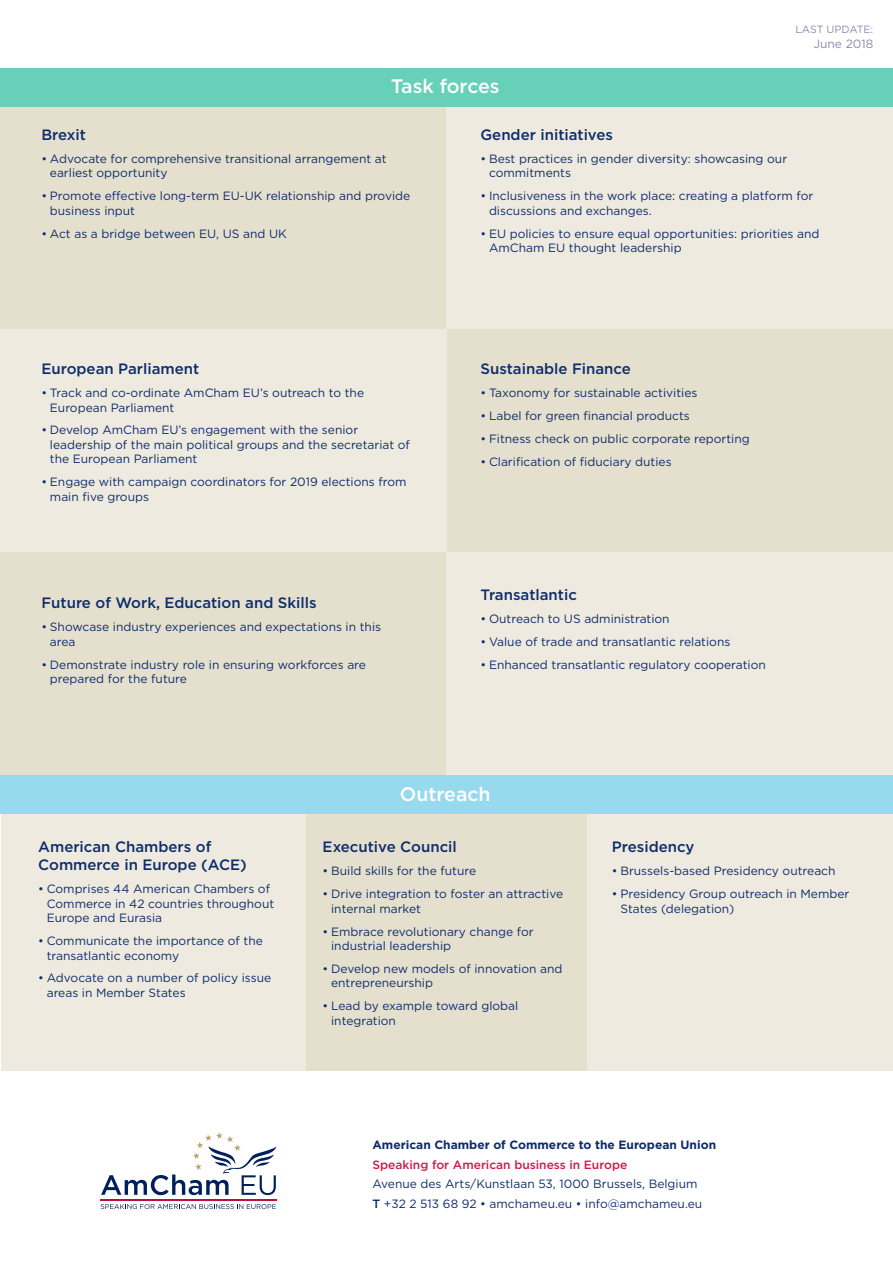
<style>
.page{position:relative;width:893px;height:1263px;background:#fff}
.page>*{position:absolute;margin:0;border:0;box-sizing:border-box;transform-origin:0 0}
.t1{font:500 19.5px "Gotham";color:#fff}
.t2{font:500 15px/18px "Gotham";color:#0d2c6c}
.t3{font:12px/14.4px "Gotham";color:#0d2c6c}
.t4{font:700 12px "Gotham";color:#0d2c6c}
.t5{font:500 12px "Gotham";color:#d11947}
.t6{font:12px "Gotham";color:#888cb3}
.t7{font:10.5px "Gotham";letter-spacing:-.005em;color:#888cb3}
.s1{font-weight:500}
</style>
<div class="page">
<div style="left:0;top:107px;width:446px;height:222px;background:#e5e0ce"></div>
<div style="left:447px;top:329px;width:446px;height:223px;background:#e5e0ce"></div>
<div style="left:0;top:552px;width:447px;height:223px;background:#e5e0ce"></div>
<div style="left:0;top:329px;width:446px;height:223px;background:#eeeadf"></div>
<div style="left:447px;top:107px;width:446px;height:222px;background:#eeeadf"></div>
<div style="left:447px;top:552px;width:446px;height:223px;background:#eeeadf"></div>
<div style="left:0;top:68px;width:893px;height:39px;background:#66d0b8"></div>
<div style="left:1px;top:814px;width:306px;height:256px;background:#eeeadf"></div>
<div style="left:587px;top:814px;width:306px;height:256px;background:#eeeadf"></div>
<div style="left:307px;top:814px;width:280px;height:256px;background:#e5e0ce"></div>
<div style="left:0;top:775px;width:893px;height:39px;background:#98daed"></div>
<hr style="left:100px;top:1199px;width:176px;height:1px;background:#bf0d3e">
<svg style="left:101px;top:1132px;width:175px;height:63px"></svg>
<svg style="left:101px;top:1204px;width:175px;height:5px"></svg>
<h1 class="t1" style="left:391px;top:74px;width:110px">Task forces</h1>
<p class="t7" style="left:795px;top:23px;width:79px">LAST UPDATE:</p>
<p class="t6" style="left:813px;top:36px;width:61px">June 2018</p>
<p class="t2" style="left:41px;top:125px;width:46px">Brexit</p>
<p class="t3" style="left:50px;top:151px;width:338px;text-indent:-9px">• Advocate for comprehensive transitional arrangement at earliest opportunity</p>
<p class="t3" style="left:50px;top:189px;width:362px;text-indent:-9px">• Promote effective long-term EU-UK relationship and provide business input</p>
<p class="t3" style="left:41px;top:226px;width:247px">• Act as a bridge between EU, US and UK</p>
<p class="t2" style="left:41px;top:359px;width:159px">European Parliament</p>
<p class="t3" style="left:50px;top:385px;width:316px;text-indent:-9px">• Track and co-ordinate AmCham EU’s outreach to the<br>European Parliament</p>
<p class="t3" style="left:50px;top:423px;width:362px;text-indent:-9px">• Develop AmCham EU’s engagement with the senior leadership of the main political groups and the secretariat of the European Parliament</p>
<p class="t3" style="left:50px;top:474px;width:358px;text-indent:-9px">• Engage with campaign coordinators for 2019 elections from main five groups</p>
<p class="t2" style="left:41px;top:593px;width:277px">Future of Work, Education and Skills</p>
<p class="t3" style="left:50px;top:620px;width:333px;text-indent:-9px">• Showcase industry experiences and expectations in this area</p>
<p class="t3" style="left:50px;top:657px;width:318px;text-indent:-9px">• Demonstrate industry role in ensuring workforces are prepared for the future</p>
<p class="t2" style="left:480px;top:125px;width:134px">Gender initiatives</p>
<p class="t3" style="left:489px;top:151px;width:300px;text-indent:-9px">• Best practices in gender diversity: showcasing our commitments</p>
<p class="t3" style="left:489px;top:189px;width:326px;text-indent:-9px">• Inclusiveness in the work place: creating a platform for discussions and exchanges.</p>
<p class="t3" style="left:489px;top:226px;width:332px;text-indent:-9px">• EU policies to ensure equal opportunities: priorities and<br>AmCham EU thought leadership</p>
<p class="t2" style="left:480px;top:359px;width:152px">Sustainable Finance</p>
<p class="t3" style="left:480px;top:385px;width:218px">• Taxonomy for sustainable activities</p>
<p class="t3" style="left:480px;top:408px;width:211px">• Label for green financial products</p>
<p class="t3" style="left:480px;top:431px;width:271px">• Fitness check on public corporate reporting</p>
<p class="t3" style="left:480px;top:454px;width:193px">• Clarification of fiduciary duties</p>
<p class="t2" style="left:480px;top:585px;width:98px">Transatlantic</p>
<p class="t3" style="left:480px;top:612px;width:191px">• Outreach to US administration</p>
<p class="t3" style="left:480px;top:635px;width:251px">• Value of trade and transatlantic relations</p>
<p class="t3" style="left:480px;top:657px;width:287px">• Enhanced transatlantic regulatory cooperation</p>
<p class="t2" style="left:38px;top:837px;width:210px">American Chambers of<br>Commerce in Europe (ACE)</p>
<p class="t3" style="left:47px;top:882px;width:229px;text-indent:-9px">• Comprises 44 American Chambers of<br>Commerce in 42 countries throughout<br>Europe and Eurasia</p>
<p class="t3" style="left:47px;top:933px;width:218px;text-indent:-9px">• Communicate the importance of the transatlantic economy</p>
<p class="t3" style="left:47px;top:971px;width:226px;text-indent:-9px">• Advocate on a number of policy issue areas in Member States</p>
<h1 class="t1" style="left:400px;top:781px;width:92px">Outreach</h1>
<p class="t2" style="left:323px;top:837px;width:136px">Executive Council</p>
<p class="t3" style="left:323px;top:864px;width:155px">• Build skills for the future</p>
<p class="t3" style="left:331px;top:886px;width:234px;text-indent:-9px">• Drive integration to foster an attractive internal market</p>
<p class="t3" style="left:331px;top:924px;width:204px;text-indent:-9px">• Embrace revolutionary change for industrial leadership</p>
<p class="t3" style="left:331px;top:961px;width:233px;text-indent:-9px">• Develop new models of innovation and entrepreneurship</p>
<p class="t3" style="left:331px;top:998px;width:189px;text-indent:-9px">• Lead by example toward global integration</p>
<p class="t2" style="left:612px;top:837px;width:84px">Presidency</p>
<p class="t3" style="left:612px;top:864px;width:225px">• Brussels-based Presidency outreach</p>
<p class="t3" style="left:620px;top:886px;width:231px;text-indent:-9px">• Presidency Group outreach in Member<br>States (delegation)</p>
<p class="t4" style="left:372px;top:1137px;width:345px">American Chamber of Commerce to the European Union</p>
<p class="t5" style="left:372px;top:1156px;width:256px">Speaking for American business in Europe</p>
<p class="t3" style="left:372px;top:1174px;width:331px;line-height:19.5px">Avenue des Arts/Kunstlaan 53, 1000 Brussels, Belgium<br><span class="s1">T</span> +32 2 513 68 92 • amchameu.eu • info@amchameu.eu</p>
</div>
